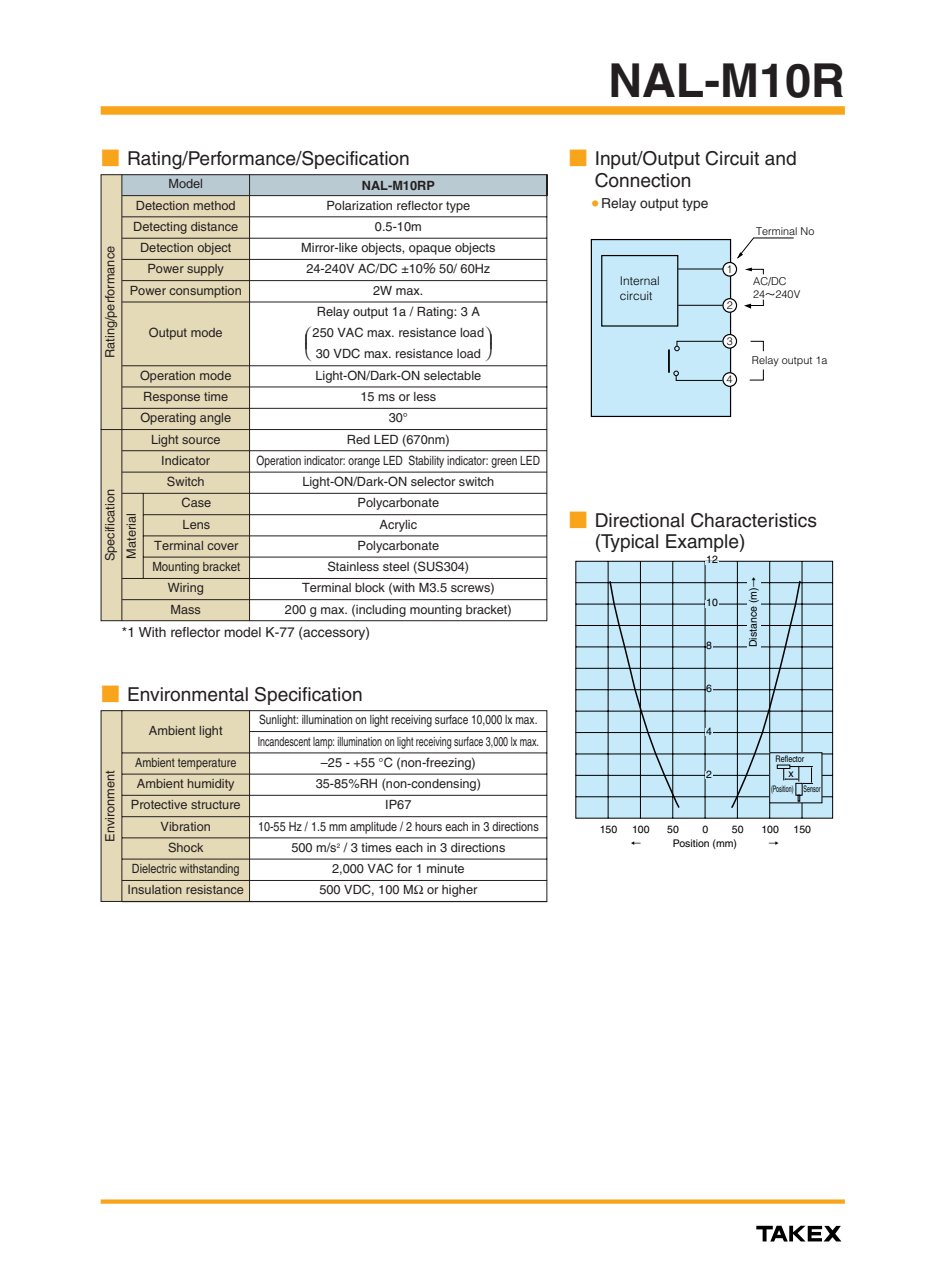
<style>
.page{position:relative;width:948px;height:1262px;background:#fff}
.page>*{position:absolute;margin:0;border:0;box-sizing:border-box;transform-origin:0 0}
.t1{font:700 46.8px "Helvetica";color:#231f20}
.t2{font:19.2px/21.3px "Helvetica";color:#231f20}
.t3{font:13.8px "Helvetica";color:#231f20}
.t4{font:12.75px/21.3px "Helvetica";color:#231f20;text-align:center}
.t5{font:12.75px/21.3px "Helvetica";color:#231f20;scale:.8 1}
.t6{font:12.75px/21.3px "Helvetica";color:#231f20;text-align:center;scale:.85 1}
.t7{font:700 12.75px "Helvetica";color:#231f20}
.t8{font:300 12px/14.4px "Helvetica";color:#000}
.t9{font:300 10.8px/13.2px "Helvetica";color:#000}
.t10{font:10.5px "Helvetica";color:#000}
.t11{font:500 10.5px "Gothic BBB";color:#000}
.t12{font:9px "Helvetica";color:#000;scale:.6 1}
.t13{font:9px "Helvetica";color:#000;scale:.8 1}
.s1{font-family:"Shin Go";font-weight:500;color:#f9a51b}
.s2{font-family:"Shin Go"}
.s3{font-family:"Shin Go";font-size:6.9px;color:#f9a51b}
.s4{font-family:"Gothic BBB";font-weight:500}
</style>
<div class="page">
<svg style="left:756px;top:1225px;width:85px;height:16px"></svg>
<svg style="left:101px;top:1199px;width:744px;height:4px;background:#f9af35"></svg>
<div style="left:101px;top:106px;width:744px;height:9px;background:#f9a51b"></div>
<svg style="left:100px;top:174px;width:448px;height:447px"></svg>
<hr style="left:122px;top:365px;width:425px;height:1px;background:#231f20">
<hr style="left:122px;top:259px;width:425px;height:1px;background:#231f20">
<hr style="left:122px;top:280px;width:425px;height:1px;background:#231f20">
<hr style="left:122px;top:450px;width:425px;height:1px;background:#231f20">
<hr style="left:122px;top:472px;width:425px;height:1px;background:#231f20">
<hr style="left:143px;top:493px;width:1px;height:85px;background:#231f20">
<hr style="left:122px;top:493px;width:425px;height:1px;background:#231f20">
<hr style="left:143px;top:514px;width:404px;height:1px;background:#231f20">
<hr style="left:143px;top:535px;width:404px;height:1px;background:#231f20">
<hr style="left:143px;top:557px;width:404px;height:1px;background:#231f20">
<hr style="left:122px;top:578px;width:425px;height:1px;background:#231f20">
<hr style="left:122px;top:599px;width:425px;height:1px;background:#231f20">
<svg style="left:100px;top:710px;width:448px;height:192px"></svg>
<hr style="left:249px;top:710px;width:1px;height:192px;background:#231f20">
<svg style="left:575px;top:560px;width:258px;height:259px;background:#b3d3e1"></svg>
<svg style="left:706px;top:561px;width:13px;height:3px"></svg>
<div style="left:770px;top:752px;width:52px;height:51px;background:#c6eafa"></div>
<svg style="left:608px;top:579px;width:205px;height:230px;background:#b3d3e2"></svg>
<div style="left:591px;top:239px;width:140px;height:178px;background:#c6eafa;border:1px solid #000"></div>
<div style="left:601px;top:255px;width:77px;height:71px;border:1px solid #000"></div>
<svg style="left:673px;top:267px;width:91px;height:114px"></svg>
<hr style="left:668px;top:349px;width:2px;height:24px;background:#000">
<svg style="left:722px;top:262px;width:15px;height:15px"></svg>
<svg style="left:722px;top:298px;width:15px;height:15px"></svg>
<svg style="left:722px;top:334px;width:15px;height:15px"></svg>
<svg style="left:722px;top:372px;width:15px;height:15px"></svg>
<svg style="left:737px;top:237px;width:57px;height:22px"></svg>
<hr style="left:101px;top:429px;width:446px;height:1px;background:#231f20">
<hr style="left:122px;top:174px;width:1px;height:447px;background:#231f20">
<hr style="left:249px;top:174px;width:1px;height:447px;background:#231f20">
<svg style="left:414px;top:885px;width:9px;height:9px"></svg>
<svg style="left:486px;top:326px;width:6px;height:35px"></svg>
<svg style="left:306px;top:326px;width:6px;height:35px"></svg>
<h2 class="t2" style="left:101px;top:150px;width:311px"><span class="s1">■</span> Rating/Performance/Specification</h2>
<p class="t4" style="left:101px;top:358px;width:113px;rotate:-90deg">Rating/performance</p>
<p class="t4" style="left:101px;top:561px;width:74px;rotate:-90deg">Specification</p>
<p class="t4" style="left:130px;top:174px;width:113px">Model<br>Detection method<br>Detecting distance<br>Detection object<br>Power supply<br>Power consumption</p>
<p class="t4" style="left:149px;top:323px;width:75px">Output mode</p>
<p class="t4" style="left:140px;top:366px;width:93px;text-align:left">Operation mode<br>Response time<br>Operating angle</p>
<p class="t4" style="left:122px;top:558px;width:47px;rotate:-90deg">Material</p>
<p class="t4" style="left:151px;top:429px;width:71px">Light source<br>Indicator<br>Switch</p>
<p class="t4" style="left:152px;top:493px;width:90px">Case<br>Lens<br>Terminal cover<br>Mounting bracket</p>
<p class="t4" style="left:168px;top:578px;width:38px;text-align:left">Wiring<br>Mass</p>
<p class="t7" style="left:362px;top:181px;width:74px">NAL-M10RP</p>
<p class="t4" style="left:301px;top:196px;width:196px">Polarization reflector type<br>0.5-10m<br>Mirror-like objects, opaque objects<br>24-240V AC/DC ±10<span class="s2">％</span> 50/ 60Hz<br>2W max.<br>Relay output 1a / Rating: 3 A<br>250 VAC max. resistance load<br>30 VDC max. resistance load<br>Light-ON/Dark-ON selectable<br>15 ms or less<br>30°</p>
<p class="t4" style="left:257px;top:429px;width:285px">Red LED (670nm)<br>Operation indicator: orange LED Stability indicator: green LED<br>Light-ON/Dark-ON selector switch<br>Polycarbonate<br>Acrylic<br>Polycarbonate<br>Stainless steel (SUS304)<br>Terminal block (with M3.5 screws)<br>200 g max. (including mounting bracket)</p>
<p class="t3" style="left:122px;top:627px;width:249px">*1 With reflector model K-77 (accessory)</p>
<h2 class="t2" style="left:101px;top:686px;width:264px"><span class="s1">■</span> Environmental Specification</h2>
<p class="t4" style="left:101px;top:842px;width:73px;rotate:-90deg">Environment</p>
<p class="t4" style="left:149px;top:721px;width:75px">Ambient light</p>
<p class="t6" style="left:128px;top:753px;width:138px">Ambient temperature<br>Ambient humidity<br>Protective structure<br>Vibration<br>Shock<br>Dielectric withstanding<br>Insulation resistance</p>
<p class="t5" style="left:258px;top:710px;width:353px">Sunlight: illumination on light receiving surface 10,000 lx max.<br>Incandescent lamp: illumination on light receiving surface 3,000 lx max.</p>
<p class="t4" style="left:258px;top:753px;width:282px">–25 - +55 °C (non-freezing)<br>35-85%RH (non-condensing)<br>IP67<br>10-55 Hz / 1.5 mm amplitude / 2 hours each in 3 directions<br>500 m/s<sup>2</sup> / 3 times each in 3 directions<br>2,000 VAC for 1 minute<br>500 VDC, 100 M or higher</p>
<h1 class="t1" style="left:608px;top:63px;width:238px">NAL-M10R</h1>
<h2 class="t2" style="left:595px;top:150px;width:204px;text-indent:-26px"><span class="s1">■</span> Input/Output Circuit and<br>Connection</h2>
<p class="t3" style="left:592px;top:198px;width:118px"><span class="s3">●</span> Relay output type</p>
<p class="t9" style="left:756px;top:226px;width:60px">Terminal No</p>
<p class="t9" style="left:727px;top:264px;width:8px">1</p>
<p class="t9" style="left:727px;top:300px;width:8px">2</p>
<p class="t9" style="left:727px;top:336px;width:8px">3</p>
<p class="t9" style="left:727px;top:374px;width:8px">4</p>
<p class="t8" style="left:620px;top:275px;width:42px">Internal circuit</p>
<p class="t9" style="left:753px;top:275px;width:49px">AC/DC<br>24<span class="s4">～</span>240V</p>
<p class="t9" style="left:752px;top:355px;width:77px">Relay output 1a</p>
<h2 class="t2" style="left:595px;top:511px;width:224px;text-indent:-26px"><span class="s1">■</span> Directional Characteristics (Typical Example)</h2>
<p class="t10" style="left:706px;top:556px;width:13px">12</p>
<p class="t10" style="left:706px;top:598px;width:13px">10</p>
<p class="t10" style="left:706px;top:641px;width:7px">8</p>
<p class="t10" style="left:706px;top:684px;width:7px">6</p>
<p class="t10" style="left:706px;top:727px;width:7px">4</p>
<p class="t10" style="left:706px;top:770px;width:7px">2</p>
<p class="t11" style="left:748px;top:577px;width:12px">↑</p>
<p class="t10" style="left:749px;top:647px;width:61px;rotate:-90deg">Distance (m)</p>
<p class="t13" style="left:776px;top:756px;width:38px">Reflector</p>
<p class="t12" style="left:771px;top:785px;width:84px">(Position) Sensor</p>
<p class="t10" style="left:788px;top:770px;width:7px">x</p>
<p class="t10" style="left:600px;top:826px;width:19px">150</p>
<p class="t10" style="left:632px;top:826px;width:19px">100</p>
<p class="t10" style="left:667px;top:826px;width:13px">50</p>
<p class="t10" style="left:703px;top:826px;width:7px">0</p>
<p class="t10" style="left:732px;top:826px;width:13px">50</p>
<p class="t10" style="left:761px;top:826px;width:19px">100</p>
<p class="t10" style="left:794px;top:826px;width:19px">150</p>
<p class="t10" style="left:631px;top:839px;width:150px"><span class="s4">←　　　</span>Position (mm)<span class="s4">　　　→</span></p>
</div>
